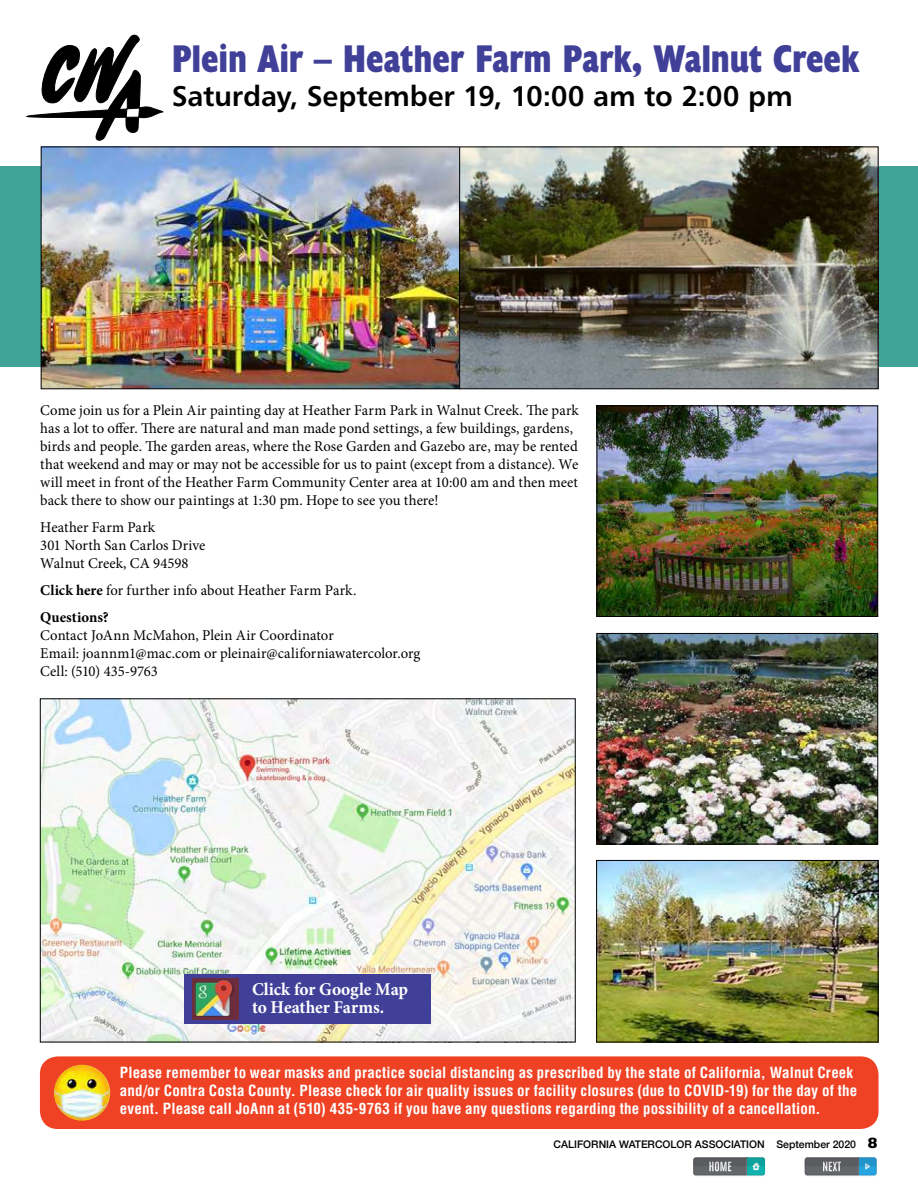
<style>
.page{position:relative;width:918px;height:1188px;background:#fff}
.page>*{position:absolute;margin:0;border:0;box-sizing:border-box;transform-origin:0 0}
.t1{font:700 condensed 39px "Humanist 521 BT Xtra";letter-spacing:-.005em;color:#414099;scale:.93 1}
.t2{font:28.5px "Humanist 777 BT Bold B";letter-spacing:-.005em;color:#000}
.t3{font:700 18px/18px "Minion Pro";letter-spacing:-.005em;color:#fff}
.t4{font:15px/18px "Minion Pro";color:#000}
.t5{font:700 condensed 15px/18px "Helvetica";letter-spacing:.01em;color:#fff}
.t6{font:500 10.5px "Helvetica Neue";color:#000}
.s1{font-weight:700}
.s2{font-family:"Humanist 521 BT";font-weight:800;font-size:15px}
</style>
<div class="page">
<div style="left:40px;top:1056px;width:839px;height:73px;background:#ef4123;border-radius:18px"></div>
<svg style="left:693px;top:1157px;width:72px;height:19px"></svg>
<svg style="left:805px;top:1157px;width:71px;height:19px"></svg>
<img style="left:42px;top:700px;width:532px;height:340px">
<div style="left:0;top:166px;width:918px;height:201px;background:#41a299"></div>
<svg style="left:26px;top:35px;width:137px;height:106px"></svg>
<img style="left:43px;top:149px;width:834px;height:238px">
<div style="left:41px;top:147px;width:419px;height:242px;border:1px solid #000"></div>
<div style="left:459px;top:147px;width:420px;height:242px;border:1px solid #000"></div>
<img style="left:599px;top:407px;width:277px;height:208px">
<div style="left:597px;top:405px;width:281px;height:212px;border:1px solid #000"></div>
<img style="left:599px;top:635px;width:277px;height:207px">
<div style="left:597px;top:633px;width:281px;height:211px;border:1px solid #000"></div>
<img style="left:598px;top:862px;width:279px;height:178px">
<div style="left:596px;top:860px;width:283px;height:182px;border:1px solid #000"></div>
<div style="left:184px;top:974px;width:247px;height:49px;background:#414099"></div>
<div style="left:192px;top:978px;width:47px;height:42px;background:#6c2d3e"></div>
<img style="left:195px;top:979px;width:38px;height:38px">
<img style="left:54px;top:1065px;width:56px;height:56px;border-radius:28px">
<h1 class="t1" style="left:172px;top:34px;width:741px">Plein Air – Heather Farm Park, Walnut Creek</h1>
<h2 class="t2" style="left:172px;top:78px;width:623px">Saturday, September 19, 10:00 am to 2:00 pm</h2>
<p class="t4" style="left:40px;top:401px;width:540px">Come join us for a Plein Air painting day at Heather Farm Park in Walnut Creek. The park has a lot to offer. There are natural and man made pond settings, a few buildings, gardens, birds and people. The garden areas, where the Rose Garden and Gazebo are, may be rented that weekend and may or may not be accessible for us to paint (except from a distance). We will meet in front of the Heather Farm Community Center area at 10:00 am and then meet back there to show our paintings at 1:30 pm. Hope to see you there!</p>
<p class="t4" style="left:40px;top:518px;width:167px">Heather Farm Park<br>301 North San Carlos Drive<br>Walnut Creek, CA 94598</p>
<p class="t4" style="left:40px;top:577px;width:318px;line-height:27px"><span class="s1">Click here</span> for further info about Heather Farm Park.<br><span class="s1">Questions?</span></p>
<p class="t4" style="left:40px;top:626px;width:382px">Contact JoAnn McMahon, Plein Air Coordinator<br>Email: joannm1@mac.com or pleinair@californiawatercolor.org<br>Cell: (510) 435-9763</p>
<p class="t3" style="left:252px;top:980px;width:158px">Click for Google Map to Heather Farms.</p>
<p class="t5" style="left:120px;top:1064px;width:739px">Please remember to wear masks and practice social distancing as prescribed by the state of California, Walnut Creek and/or Contra Costa County. Please check for air quality issues or facility closures (due to COVID-19) for the day of the event. Please call JoAnn at (510) 435-9763 if you have any questions regarding the possibility of a cancellation.</p>
<p class="t6" style="left:554px;top:1135px;width:325px">CALIFORNIA WATERCOLOR ASSOCIATION September 2020 <span class="s2">8</span></p>
</div>
